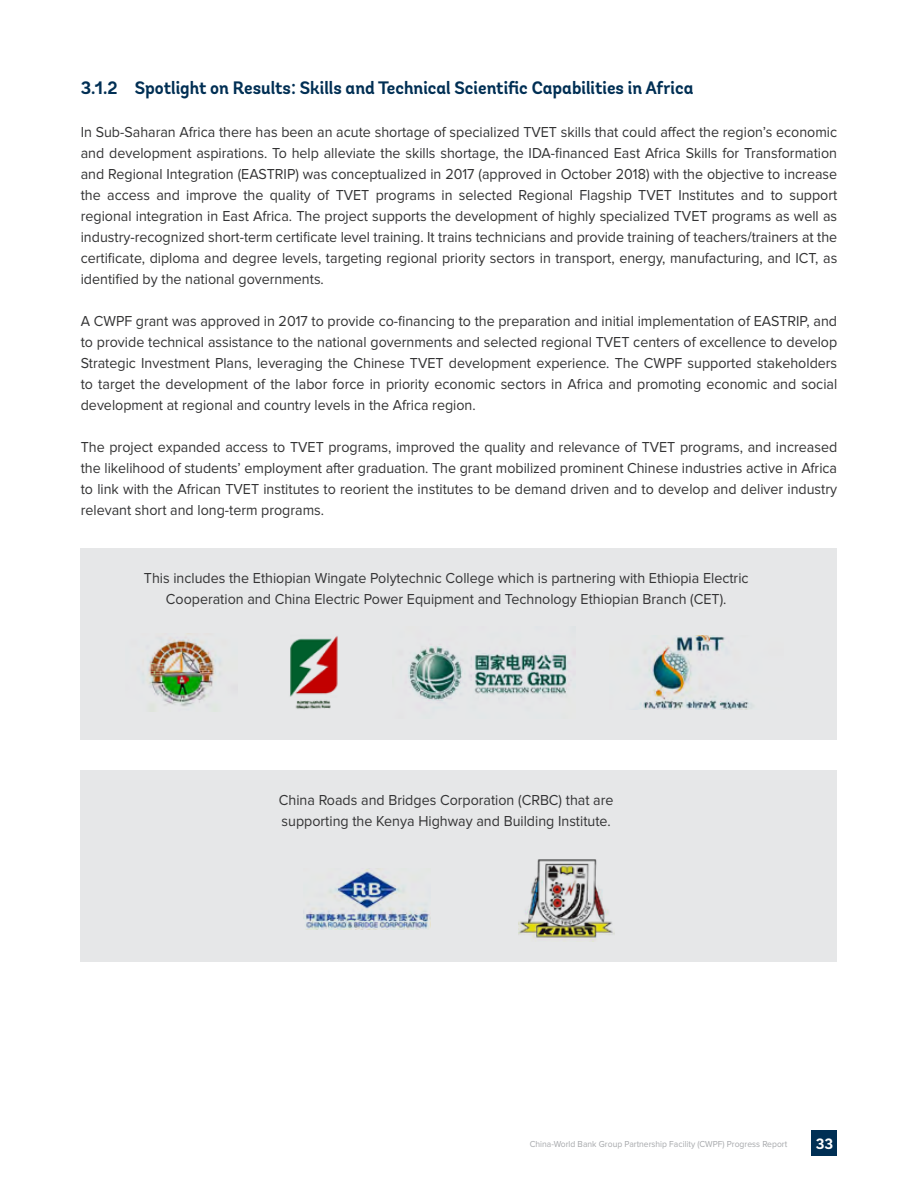
<style>
.page{position:relative;width:918px;height:1188px;background:#fff}
.page>*{position:absolute;margin:0;border:0;box-sizing:border-box;transform-origin:0 0}
.t1{font:700 18px "Andes";color:#002f54;scale:.95 1}
.t2{font:15px/21px "Proxima Nova";color:#333334;text-align:justify;scale:.95 1}
.t3{font:700 15px "Andes";color:#fff;scale:.95 1}
.t4{font:9px "Proxima Nova";color:#a6a8ab;scale:.95 1}
</style>
<div class="page">
<div style="left:81px;top:548px;width:756px;height:192px;background:#e6e7e8"></div>
<img style="left:147px;top:633px;width:73px;height:79px">
<img style="left:290px;top:636px;width:48px;height:73px">
<img style="left:408px;top:646px;width:161px;height:55px">
<img style="left:640px;top:636px;width:112px;height:73px">
<div style="left:81px;top:770px;width:756px;height:192px;background:#e6e7e8"></div>
<img style="left:304px;top:868px;width:127px;height:62px">
<img style="left:518px;top:859px;width:96px;height:82px">
<div style="left:812px;top:1131px;width:25px;height:25px;background:#002f54"></div>
<p class="t1" style="left:81px;top:77px;width:646px">3.1.2 Spotlight on Results: Skills and Technical Scientific Capabilities in Africa</p>
<p class="t2" style="left:81px;top:122px;width:798px">In Sub-Saharan Africa there has been an acute shortage of specialized TVET skills that could affect the region’s economic and development aspirations. To help alleviate the skills shortage, the IDA-financed East Africa Skills for Transformation and Regional Integration (EASTRIP) was conceptualized in 2017 (approved in October 2018) with the objective to increase the access and improve the quality of TVET programs in selected Regional Flagship TVET Institutes and to support regional integration in East Africa. The project supports the development of highly specialized TVET programs as well as industry-recognized short-term certificate level training. It trains technicians and provide training of teachers/trainers at the certificate, diploma and degree levels, targeting regional priority sectors in transport, energy, manufacturing, and ICT, as identified by the national governments.</p>
<p class="t2" style="left:81px;top:311px;width:798px">A CWPF grant was approved in 2017 to provide co-financing to the preparation and initial implementation of EASTRIP, and to provide technical assistance to the national governments and selected regional TVET centers of excellence to develop Strategic Investment Plans, leveraging the Chinese TVET development experience. The CWPF supported stakeholders to target the development of the labor force in priority economic sectors in Africa and promoting economic and social development at regional and country levels in the Africa region.</p>
<p class="t2" style="left:81px;top:437px;width:798px">The project expanded access to TVET programs, improved the quality and relevance of TVET programs, and increased the likelihood of students’ employment after graduation. The grant mobilized prominent Chinese industries active in Africa to link with the African TVET institutes to reorient the institutes to be demand driven and to develop and deliver industry relevant short and long-term programs.</p>
<p class="t2" style="left:144px;top:568px;width:638px;text-align:center">This includes the Ethiopian Wingate Polytechnic College which is partnering with Ethiopia Electric<br>Cooperation and China Electric Power Equipment and Technology Ethiopian Branch (CET).</p>
<p class="t2" style="left:279px;top:790px;width:354px">China Roads and Bridges Corporation (CRBC) that are supporting the Kenya Highway and Building Institute.</p>
<p class="t4" style="left:530px;top:1139px;width:273px">China-World Bank Group Partnership Facility (CWPF) Progress Report</p>
<p class="t3" style="left:816px;top:1134px;width:20px">33</p>
</div>
